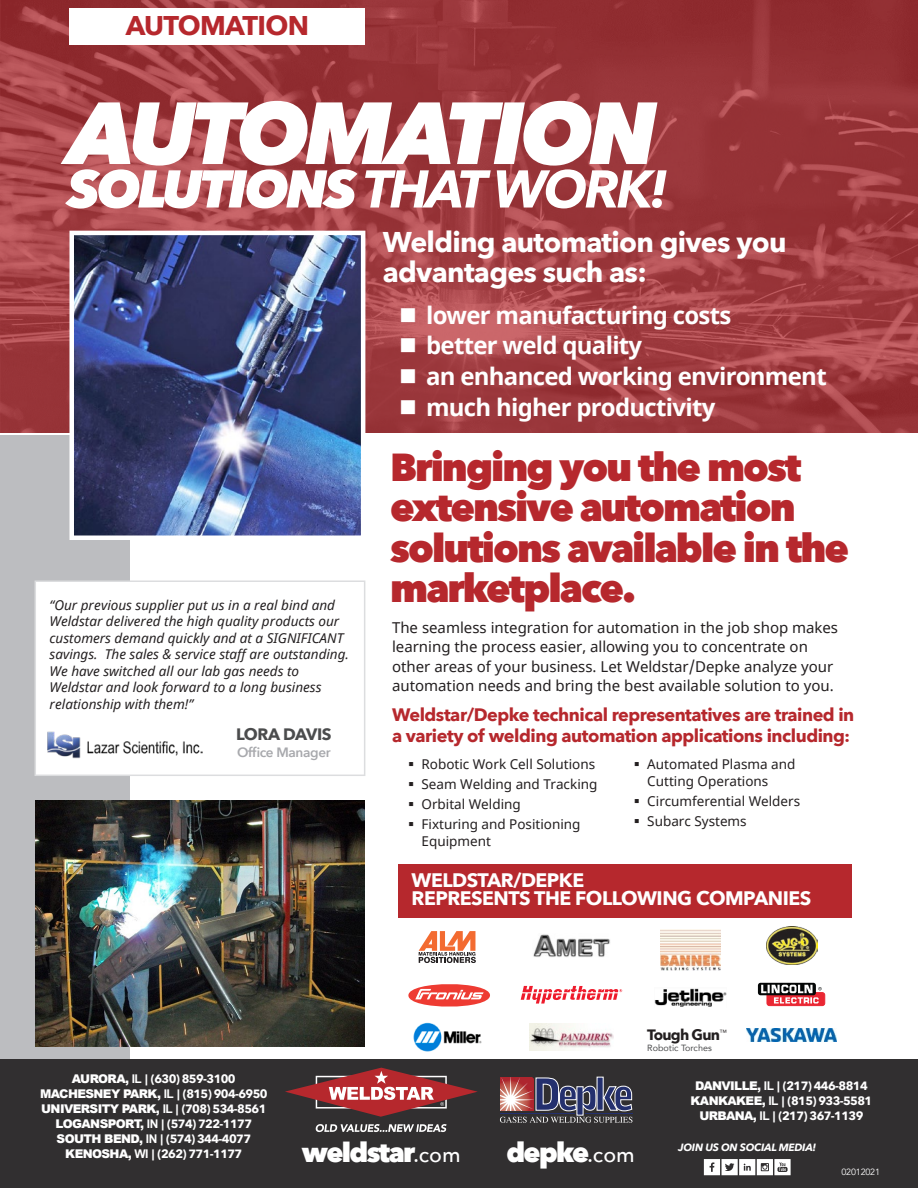
<style>
.page{position:relative;width:918px;height:1188px;background:#fff}
.page>*{position:absolute;margin:0;border:0;box-sizing:border-box;transform-origin:0 0}
.t1{font:italic 800 87px "Avenir Next";letter-spacing:-.05em;color:#fff}
.t2{font:italic 800 52.5px "Avenir Next";letter-spacing:-.05em;color:#fff}
.HEADLINE_BOLD_RED{font:800 39px/40.5px "Avenir Next";letter-spacing:-.05em;color:#b6282d}
.SUB_HEAD{font:700 28.5px/30.6px "Avenir Next";letter-spacing:-.025em;color:#fff}
.t3{font:800 27px "Avenir Next";letter-spacing:-.06em;color:#fff}
.t4{font:700 27px "Avenir Next";letter-spacing:-.025em;color:#b6282d}
.t5{font:700 24px "Noto Sans";letter-spacing:-.03em;color:#fff}
.Body_text{font:700 19.5px/18px "Avenir Next";letter-spacing:-.025em;color:#fff}
.LOCATION{font:700 18px/21px "Avenir Next";letter-spacing:-.025em;color:#b6282d}
.Name{font:700 16.5px "Avenir Next";letter-spacing:-.025em;color:#4b4c4d}
.Body_text-2{font:15px/19.5px "Noto Sans";color:#231f20}
.Bottom_Line{font:700 15px "Avenir Next";letter-spacing:-.05em;color:#231f20}
.TESTIMONIAL{font:italic 13.5px/16.5px "Noto Sans";color:#231f20}
.t6{font:13.5px/16.5px "Noto Sans";color:#231f20}
.COMPANY{font:600 13.5px "Avenir Next";letter-spacing:-.025em;color:#a8a9ad}
.LOCATION-2{font:700 12px "Avenir Next";letter-spacing:-.05em;color:#fff}
.LOCATION-3{font:900 12px "Arial";letter-spacing:-.05em;color:#fff}
.t7{font:italic 700 10.5px "Avenir Next";letter-spacing:-.025em;color:#fff}
.Bottom_Line-2{font:9px "Avenir";color:#4b4c4d}
.ADDRESS{font:9px "Avenir";letter-spacing:-.02em;color:#fff}
.s1{font-weight:700}
.s2{font-size:16.5px}
.s3{font-family:"Arial";font-weight:900}
.s4{font-family:"Arial"}
.s5{font-family:"Avenir Next";font-weight:700}
.s6{font-weight:500;font-size:21px}
</style>
<div class="page">
<div style="left:0;top:436px;width:129px;height:752px;background:#bcbdc0"></div>
<img style="left:0;top:0;width:918px;height:432px">
<img style="left:74px;top:236px;width:286px;height:299px">
<div style="left:69px;top:231px;width:296px;height:309px;border:4px solid #fff"></div>
<img style="left:36px;top:800px;width:328px;height:247px">
<div style="left:69px;top:8px;width:296px;height:36px;background:#fff"></div>
<div style="left:35px;top:581px;width:330px;height:194px;background:#fff"></div>
<div style="left:35px;top:580px;width:330px;height:196px;border:2px solid #dcdddf"></div>
<img style="left:47px;top:731px;width:156px;height:28px">
<div style="left:398px;top:864px;width:454px;height:53px;background:#b6282d"></div>
<svg style="left:419px;top:931px;width:57px;height:32px"></svg>
<img style="left:413px;top:1022px;width:69px;height:30px">
<svg style="left:408px;top:984px;width:82px;height:23px"></svg>
<div style="left:766px;top:992px;width:60px;height:15px;border:2px solid #fff;border-radius:2px"></div>
<div style="left:757px;top:982px;width:59px;height:14px;border:1px solid #fff;border-radius:3px"></div>
<div style="left:767px;top:993px;width:58px;height:13px;background:#ea2733;border-radius:2px"></div>
<div style="left:767px;top:992px;width:58px;height:14px;border:1px solid #ea2733;border-radius:2px"></div>
<svg style="left:758px;top:983px;width:58px;height:12px"></svg>
<svg style="left:761px;top:985px;width:61px;height:19px"></svg>
<img style="left:530px;top:1023px;width:83px;height:28px">
<img style="left:766px;top:927px;width:51px;height:37px">
<img style="left:661px;top:929px;width:59px;height:42px">
<img style="left:533px;top:934px;width:77px;height:23px">
<img style="left:654px;top:988px;width:72px;height:19px">
<svg style="left:521px;top:986px;width:101px;height:18px"></svg>
<img style="left:747px;top:1028px;width:90px;height:14px">
<div style="left:0;top:1060px;width:918px;height:128px;background:#312f30"></div>
<svg style="left:316px;top:1124px;width:131px;height:8px"></svg>
<svg style="left:285px;top:1068px;width:193px;height:49px"></svg>
<svg style="left:500px;top:1076px;width:133px;height:47px"></svg>
<svg style="left:704px;top:1159px;width:87px;height:16px"></svg>
<svg style="left:401px;top:308px;width:14px;height:14px"></svg>
<svg style="left:401px;top:339px;width:14px;height:14px"></svg>
<svg style="left:401px;top:369px;width:14px;height:14px"></svg>
<svg style="left:401px;top:400px;width:14px;height:14px"></svg>
<p class="t4" style="left:126px;top:2px;width:185px">AUTOMATION</p>
<p class="t1" style="left:68px;top:80px;width:591px">AUTOMATION</p>
<p class="t2" style="left:68px;top:157px;width:602px">SOLUTIONS <span class="s1">THAT WORK!</span></p>
<p class="SUB_HEAD" style="left:383px;top:226px;width:405px">Welding automation gives you advantages such as:</p>
<p class="t5" style="left:426px;top:298px;width:307px">lower manufacturing costs</p>
<p class="t5" style="left:426px;top:329px;width:218px">better weld quality</p>
<p class="t5" style="left:426px;top:360px;width:402px">an enhanced working environment</p>
<p class="t5" style="left:426px;top:390px;width:291px">much higher productivity</p>
<p class="HEADLINE_BOLD_RED" style="left:390px;top:447px;width:460px">Bringing you the most extensive automation solutions available in the marketplace.</p>
<p class="TESTIMONIAL" style="left:50px;top:596px;width:301px">“Our previous supplier put us in a real bind and Weldstar delivered the high quality products our customers demand quickly and at a SIGNIFICANT savings. The sales &amp; service staff are outstanding.<br>We have switched all our lab gas needs to Weldstar and look forward to a long business relationship with them!”</p>
<p class="Name" style="left:236px;top:720px;width:97px">LORA DAVIS</p>
<p class="COMPANY" style="left:237px;top:741px;width:95px">Office Manager</p>
<p class="Body_text-2" style="left:392px;top:618px;width:448px">The seamless integration for automation in the job shop makes learning the process easier, allowing you to concentrate on other areas of your business. Let Weldstar/Depke analyze your automation needs and bring the best available solution to you.</p>
<p class="LOCATION" style="left:392px;top:704px;width:464px">Weldstar/Depke technical representatives are trained in a variety of welding automation applications including<span class="s2">:</span></p>
<p class="t6" style="left:422px;top:757px;width:175px">Robotic Work Cell Solutions</p>
<p class="t6" style="left:422px;top:777px;width:177px">Seam Welding and Tracking</p>
<p class="t6" style="left:422px;top:797px;width:101px">Orbital Welding</p>
<p class="t6" style="left:422px;top:817px;width:161px">Fixturing and Positioning<br>Equipment</p>
<p class="t6" style="left:647px;top:757px;width:150px">Automated Plasma and<br>Cutting Operations</p>
<p class="t6" style="left:647px;top:793px;width:154px">Circumferential Welders</p>
<p class="t6" style="left:647px;top:813px;width:101px">Subarc Systems</p>
<p class="Body_text" style="left:412px;top:871px;width:401px">WELDSTAR/DEPKE<br>REPRESENTS THE FOLLOWING COMPANIES</p>
<p class="LOCATION-2" style="left:72px;top:1069px;width:165px"><span class="s3">AURORA,</span> <span class="s4">IL</span> <span class="s3">|</span> (630) 859-3100</p>
<p class="LOCATION-3" style="left:40px;top:1085px;width:229px">MACHESNEY PARK, <span class="s1">IL</span> | <span class="s5">(815) 904-6950</span></p>
<p class="LOCATION-3" style="left:41px;top:1100px;width:227px">UNIVERSITY PARK, <span class="s1">IL</span> | <span class="s5">(708) 534-8561</span></p>
<p class="LOCATION-2" style="left:56px;top:1114px;width:198px"><span class="s3">LOGANSPORT,</span> <span class="s4">IN</span> <span class="s3">|</span> (574) 722-1177</p>
<p class="LOCATION-2" style="left:57px;top:1129px;width:196px"><span class="s3">SOUTH BEND,</span> <span class="s4">IN</span> <span class="s3">|</span> (574) 344-4077</p>
<p class="LOCATION-2" style="left:65px;top:1144px;width:179px"><span class="s3">KENOSHA,</span> <span class="s4">WI</span> <span class="s3">|</span> (262) 771-1177</p>
<p class="t3" style="left:302px;top:1135px;width:160px">weldstar<span class="s6">.com</span></p>
<p class="t3" style="left:507px;top:1135px;width:130px">depke<span class="s6">.com</span></p>
<p class="Bottom_Line" style="left:647px;top:1022px;width:81px">Tough Gun<sup>™</sup></p>
<p class="Bottom_Line-2" style="left:647px;top:1040px;width:66px">Robotic Torches</p>
<p class="LOCATION-2" style="left:695px;top:1076px;width:174px"><span class="s3">DANVILLE,</span> <span class="s4">IL</span> <span class="s3">|</span> (217) 446-8814</p>
<p class="LOCATION-2" style="left:691px;top:1091px;width:183px"><span class="s3">KANKAKEE,</span> <span class="s4">IL</span> <span class="s3">|</span> (815) 933-5581</p>
<p class="LOCATION-2" style="left:699px;top:1106px;width:166px"><span class="s3">URBANA,</span> <span class="s4">IL</span> <span class="s3">|</span> (217) 367-1139</p>
<p class="t7" style="left:678px;top:1138px;width:139px">JOIN US ON SOCIAL MEDIA!</p>
<p class="ADDRESS" style="left:841px;top:1167px;width:40px">02012021</p>
</div>
